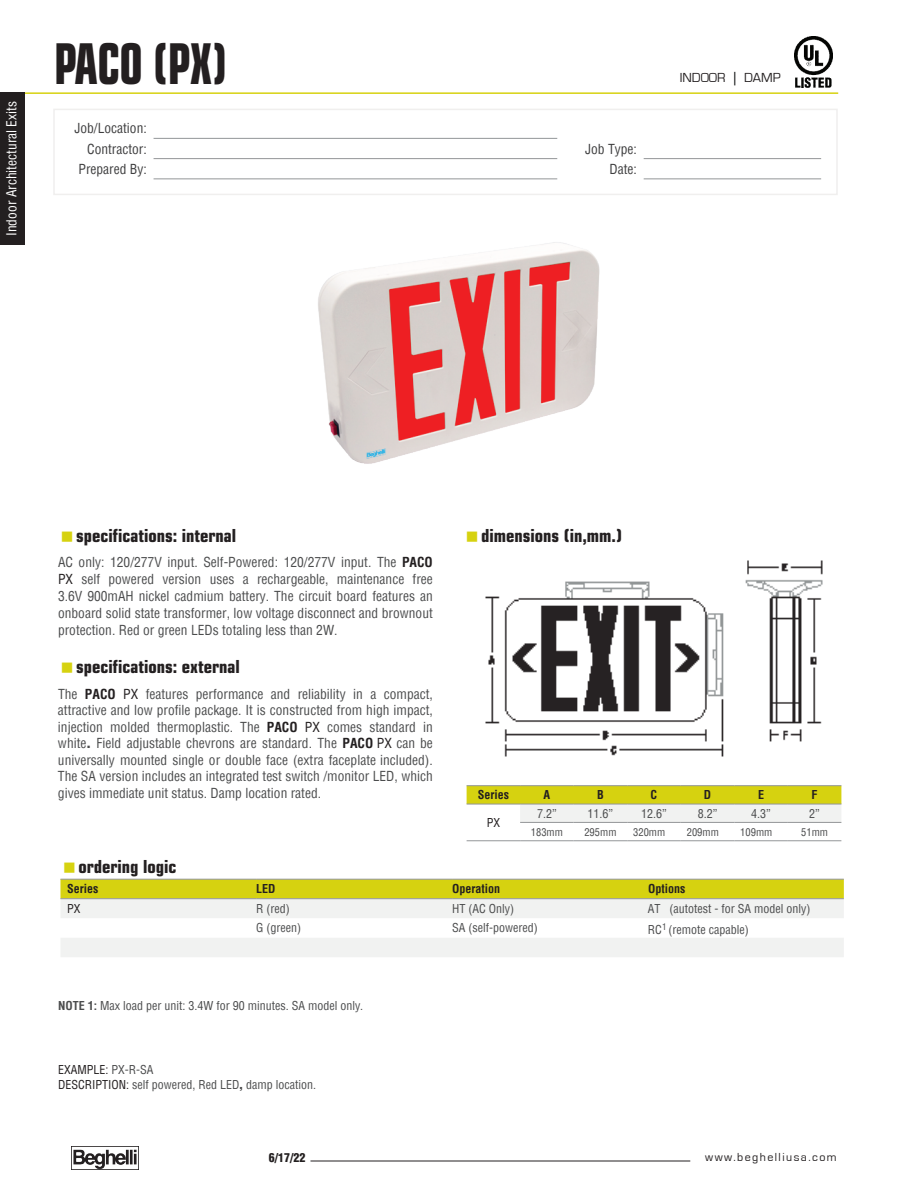
<style>
.page{position:relative;width:918px;height:1188px;background:#fff}
.page>*{position:absolute;margin:0;border:0;box-sizing:border-box;transform-origin:0 0}
.t1{font:700 condensed 56.25px "Eurostile";letter-spacing:-.01em;color:#231f20;scale:.8 1}
.t2{font:700 condensed 18px "Eurostile";color:#231f20}
.t3{font:condensed 13.5px/16.5px "Helvetica";color:#4b4c4d;text-align:justify}
.t4{font:condensed 13.5px/20.2px "Helvetica";color:#3e3e3f;text-align:right}
.t5{font:condensed 13.5px "Helvetica";color:#fff}
.t6{font:13.5px "Eurostile";color:#231f20}
.t7{font:condensed 12px/14.4px "Helvetica";color:#4b4c4d}
.t8{font:700 condensed 12px "Helvetica";color:#231f20}
.t9{font:12px "Eurostile";letter-spacing:.12em;color:#231f20}
.t10{font:900 condensed 12px "Helvetica";color:#231f20}
.t11{font:condensed 12px "Helvetica";color:#231f20}
.t12{font:condensed 10.5px "Helvetica";color:#4b4c4d}
.s1{font-family:"Helvetica";color:#040606}
.s2{font-weight:700;color:#231f20}
.s3{color:#231f20}
.s4{font-weight:900}
.s5{font-weight:700}
</style>
<div class="page">
<div style="left:53px;top:109px;width:785px;height:86px;border:2px solid #f0efee"></div>
<hr style="left:154px;top:138px;width:403px;height:1px;background:#939698">
<hr style="left:154px;top:158px;width:403px;height:1px;background:#939698">
<hr style="left:644px;top:158px;width:177px;height:1px;background:#939698">
<hr style="left:154px;top:178px;width:403px;height:1px;background:#939698">
<hr style="left:644px;top:178px;width:177px;height:1px;background:#939698">
<hr style="left:0;top:92px;width:838px;height:2px;background:#d6d210">
<div style="left:0;top:92px;width:25px;height:152px;background:#231f20"></div>
<hr style="left:310px;top:1161px;width:380px;height:1px;background:#231f20">
<img style="left:73px;top:1149px;width:64px;height:20px">
<div style="left:60px;top:880px;width:784px;height:18px;background:#d6d210"></div>
<svg style="left:60px;top:899px;width:784px;height:58px;fill:#f1f2f1"></svg>
<hr style="left:60px;top:879px;width:196px;height:1px;background:#939698">
<hr style="left:256px;top:879px;width:196px;height:1px;background:#939698">
<hr style="left:452px;top:879px;width:196px;height:1px;background:#939698">
<hr style="left:648px;top:879px;width:196px;height:1px;background:#939698">
<hr style="left:60px;top:898px;width:196px;height:1px;background:#939698">
<hr style="left:256px;top:898px;width:196px;height:1px;background:#939698">
<hr style="left:452px;top:898px;width:196px;height:1px;background:#939698">
<hr style="left:648px;top:898px;width:196px;height:1px;background:#939698">
<svg style="left:467px;top:786px;width:374px;height:36px"></svg>
<hr style="left:467px;top:841px;width:53px;height:1px;background:#939698">
<hr style="left:520px;top:822px;width:54px;height:1px;background:#939698">
<hr style="left:574px;top:822px;width:53px;height:1px;background:#939698">
<hr style="left:627px;top:822px;width:54px;height:1px;background:#939698">
<hr style="left:681px;top:822px;width:53px;height:1px;background:#939698">
<hr style="left:734px;top:822px;width:54px;height:1px;background:#939698">
<hr style="left:788px;top:822px;width:53px;height:1px;background:#939698">
<hr style="left:520px;top:841px;width:54px;height:1px;background:#939698">
<hr style="left:574px;top:841px;width:53px;height:1px;background:#939698">
<hr style="left:627px;top:841px;width:54px;height:1px;background:#939698">
<hr style="left:681px;top:841px;width:53px;height:1px;background:#939698">
<hr style="left:734px;top:841px;width:54px;height:1px;background:#939698">
<hr style="left:788px;top:841px;width:53px;height:1px;background:#939698">
<hr style="left:467px;top:785px;width:53px;height:1px;background:#939698">
<hr style="left:520px;top:785px;width:54px;height:1px;background:#939698">
<hr style="left:574px;top:785px;width:53px;height:1px;background:#939698">
<hr style="left:627px;top:785px;width:54px;height:1px;background:#939698">
<hr style="left:681px;top:785px;width:53px;height:1px;background:#939698">
<hr style="left:734px;top:785px;width:54px;height:1px;background:#939698">
<hr style="left:788px;top:785px;width:53px;height:1px;background:#939698">
<hr style="left:467px;top:804px;width:53px;height:1px;background:#939698">
<hr style="left:520px;top:804px;width:54px;height:1px;background:#939698">
<hr style="left:574px;top:804px;width:53px;height:1px;background:#939698">
<hr style="left:627px;top:804px;width:54px;height:1px;background:#939698">
<hr style="left:681px;top:804px;width:53px;height:1px;background:#939698">
<hr style="left:734px;top:804px;width:54px;height:1px;background:#939698">
<hr style="left:788px;top:804px;width:53px;height:1px;background:#939698">
<img style="left:485px;top:560px;width:338px;height:197px">
<img style="left:795px;top:37px;width:38px;height:51px">
<img style="left:318px;top:242px;width:282px;height:222px">
<p class="t5" style="left:3px;top:236px;width:136px;rotate:-90deg">Indoor Architectural Exits</p>
<h1 class="t1" style="left:54px;top:29px;width:218px">PACO (PX)</h1>
<p class="t4" style="left:74px;top:118px;width:74px">Job/Location:<br>Contractor:</p>
<p class="t4" style="left:585px;top:138px;width:53px">Job Type:</p>
<p class="t4" style="left:79px;top:159px;width:70px">Prepared By:</p>
<p class="t4" style="left:610px;top:159px;width:29px">Date:</p>
<p class="t6" style="left:680px;top:71px;width:103px">INDOOR <span class="s1">|</span> DAMP</p>
<h2 class="t2" style="left:76px;top:525px;width:162px">specifications: internal</h2>
<p class="t3" style="left:58px;top:554px;width:376px">AC only: 120/277V input. Self-Powered: 120/277V input. The <span class="s2">PACO </span><span class="s3">PX</span> self powered version uses a rechargeable, maintenance free 3.6V 900mAH nickel cadmium battery. The circuit board features an onboard solid state transformer, low voltage disconnect and brownout protection. Red or green LEDs totaling less than 2W.</p>
<h2 class="t2" style="left:76px;top:656px;width:165px">specifications: external</h2>
<p class="t3" style="left:58px;top:685px;width:376px">The <span class="s2">PACO</span> <span class="s3">PX</span> features performance and reliability in a compact, attractive and low profile package. It is constructed from high impact, injection molded thermoplastic. The <span class="s2">PACO</span> <span class="s3">PX</span> comes standard in white<span class="s4">.</span> Field adjustable chevrons are standard. The <span class="s2">PACO</span> <span class="s3">PX</span> can be universally mounted single or double face (extra faceplate included).<br>The SA version includes an integrated test switch /monitor LED, which gives immediate unit status. Damp location rated.</p>
<h2 class="t2" style="left:78px;top:856px;width:100px">ordering logic</h2>
<h2 class="t2" style="left:481px;top:525px;width:143px">dimensions (in,mm.)</h2>
<p class="t8" style="left:478px;top:787px;width:33px">Series</p>
<p class="t8" style="left:544px;top:787px;width:8px">A</p>
<p class="t8" style="left:597px;top:787px;width:8px">B</p>
<p class="t8" style="left:651px;top:787px;width:8px">C</p>
<p class="t8" style="left:704px;top:787px;width:9px">D</p>
<p class="t8" style="left:758px;top:787px;width:7px">E</p>
<p class="t8" style="left:812px;top:787px;width:7px">F</p>
<p class="t11" style="left:487px;top:815px;width:15px">PX</p>
<p class="t7" style="left:537px;top:806px;width:21px">7.2”</p>
<p class="t7" style="left:588px;top:806px;width:27px">11.6”</p>
<p class="t7" style="left:641px;top:806px;width:27px">12.6”</p>
<p class="t7" style="left:698px;top:806px;width:21px">8.2”</p>
<p class="t7" style="left:751px;top:806px;width:21px">4.3”</p>
<p class="t7" style="left:809px;top:806px;width:12px">2”</p>
<p class="t12" style="left:531px;top:825px;width:34px">183mm</p>
<p class="t12" style="left:584px;top:825px;width:34px">295mm</p>
<p class="t12" style="left:633px;top:825px;width:34px">320mm</p>
<p class="t12" style="left:687px;top:825px;width:34px">209mm</p>
<p class="t12" style="left:740px;top:825px;width:34px">109mm</p>
<p class="t12" style="left:801px;top:825px;width:28px">51mm</p>
<p class="t8" style="left:67px;top:881px;width:33px">Series</p>
<p class="t8" style="left:256px;top:881px;width:21px">LED</p>
<p class="t8" style="left:452px;top:881px;width:49px">Operation</p>
<p class="t8" style="left:648px;top:881px;width:39px">Options</p>
<p class="t11" style="left:67px;top:901px;width:15px">PX</p>
<p class="t7" style="left:256px;top:901px;width:35px">R (red)</p>
<p class="t7" style="left:452px;top:901px;width:63px">HT (AC Only)</p>
<p class="t7" style="left:648px;top:901px;width:164px">AT (autotest - for SA model only)</p>
<p class="t7" style="left:256px;top:921px;width:46px">G (green)</p>
<p class="t7" style="left:452px;top:921px;width:87px">SA (self-powered)</p>
<p class="t7" style="left:648px;top:922px;width:102px">RC<sup>1</sup> (remote capable)</p>
<p class="t7" style="left:58px;top:998px;width:307px"><span class="s5">NOTE 1:</span> Max load per unit: 3.4W for 90 minutes. SA model only.</p>
<p class="t7" style="left:58px;top:1063px;width:260px"><span class="s3">EXAMPLE:</span> PX-R-SA<br><span class="s3">DESCRIPTION:</span> self powered, Red LED<span class="s4">,</span> damp location.</p>
<p class="t10" style="left:269px;top:1149px;width:38px">6/17/22</p>
<p class="t9" style="left:705px;top:1151px;width:133px">www.beghelliusa.com</p>
</div>
